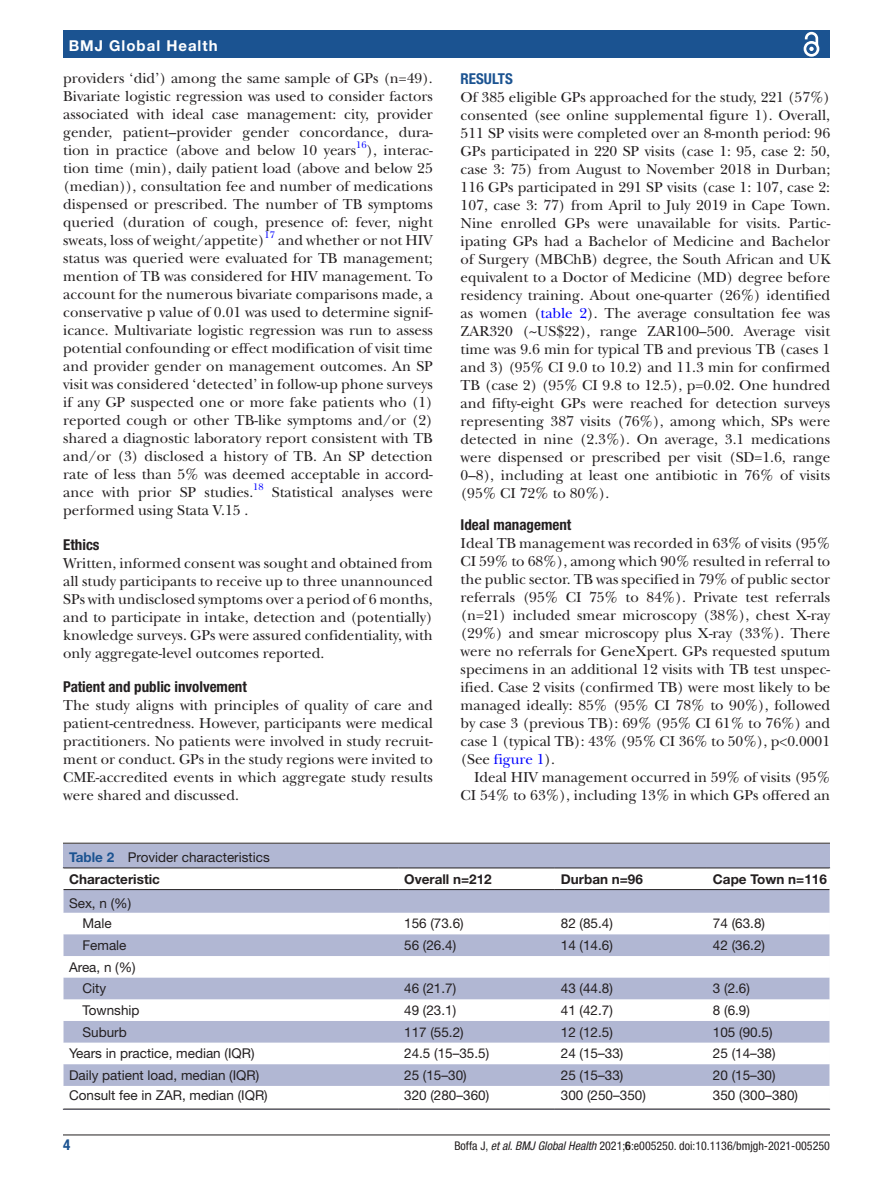
<style>
.page{position:relative;width:893px;height:1191px;background:#fff}
.page>*{position:absolute;margin:0;border:0;box-sizing:border-box;transform-origin:0 0}
.t1{font:15px/18px "New Baskerville";color:#231f20;text-align:justify}
.t2{font:700 condensed 15px "Helvetica Neue LT Std";color:#231f20}
.t3{font:700 15px "Helvetica Neue LT Std";letter-spacing:.065em;color:#fff}
.t4{font:700 condensed 15px "Helvetica Neue LT Std";color:#1b5391}
.t5{font:13.5px/22px "Helvetica Neue LT Std";color:#231f20}
.t6{font:700 13.5px "Helvetica Neue LT Std";color:#231f20}
.t7{font:condensed 12px "Helvetica Neue LT Std";color:#231f20}
.t8{font:9.9px "New Baskerville";color:#00f}
.s1{color:#00f}
.s2{font-weight:700;color:#1b5391}
.s3{font-weight:700}
.s4{font-style:italic}
</style>
<div class="page">
<hr style="left:63px;top:1134px;width:767px;height:1px;background:#231f20">
<div style="left:63px;top:31px;width:767px;height:27px;background:#1b5391"></div>
<svg style="left:803px;top:31px;width:17px;height:26px"></svg>
<div style="left:63px;top:843px;width:767px;height:266px;background:#b1b7d3"></div>
<hr style="left:63px;top:842px;width:767px;height:1px;background:#231f20">
<svg style="left:64px;top:868px;width:766px;height:240px;fill:#fff"></svg>
<hr style="left:63px;top:867px;width:335px;height:1px;background:#231f20">
<hr style="left:63px;top:889px;width:335px;height:1px;background:#231f20">
<hr style="left:398px;top:867px;width:157px;height:1px;background:#231f20">
<hr style="left:398px;top:889px;width:157px;height:1px;background:#231f20">
<hr style="left:555px;top:867px;width:152px;height:1px;background:#231f20">
<hr style="left:555px;top:889px;width:152px;height:1px;background:#231f20">
<hr style="left:707px;top:867px;width:123px;height:1px;background:#231f20">
<hr style="left:707px;top:889px;width:123px;height:1px;background:#231f20">
<hr style="left:63px;top:1108px;width:335px;height:1px;background:#231f20">
<hr style="left:398px;top:1108px;width:157px;height:1px;background:#231f20">
<hr style="left:555px;top:1108px;width:152px;height:1px;background:#231f20">
<hr style="left:707px;top:1108px;width:123px;height:1px;background:#231f20">
<svg style="left:63px;top:868px;width:1px;height:240px"></svg>
<p class="t3" style="left:69px;top:36px;width:150px">BMJ Global Health</p>
<p class="t1" style="left:63px;top:69px;width:371px">providers ‘did’) among the same sample of GPs (n=49).<br>Bivariate logistic regression was used to consider factors associated with ideal case management: city, provider gender, patient–provider gender concordance, dura&shy;tion in practice (above and below 10 years</p>
<p class="t8" style="left:356px;top:139px;width:12px">16</p>
<p class="t1" style="left:63px;top:141px;width:371px;text-indent:303px">), interac&shy;tion time (min), daily patient load (above and below 25 (median)), consultation fee and number of medications dispensed or prescribed. The number of TB symptoms queried (duration of cough, presence of: fever, night sweats, loss of weight/appetite)</p>
<p class="t8" style="left:265px;top:229px;width:12px">17</p>
<p class="t1" style="left:63px;top:231px;width:371px;text-indent:215px">and whether or not HIV status was queried were evaluated for TB management; mention of TB was considered for HIV management. To account for the numerous bivariate comparisons made, a conservative p value of 0.01 was used to determine signif&shy;icance. Multivariate logistic regression was run to assess potential confounding or effect modification of visit time and provider gender on management outcomes. An SP visit was considered ‘detected’ in follow-up phone surveys if any GP suspected one or more fake patients who (1) reported cough or other TB-like symptoms and/or (2) shared a diagnostic laboratory report consistent with TB and/or (3) disclosed a history of TB. An SP detection rate of less than 5% was deemed acceptable in accord&shy;ance with prior SP studies.<sup>18</sup></p>
<p class="t1" style="left:272px;top:483px;width:162px">Statistical analyses were</p>
<p class="t1" style="left:63px;top:501px;width:187px">performed using Stata V.15 .</p>
<p class="t2" style="left:63px;top:535px;width:38px">Ethics</p>
<p class="t1" style="left:63px;top:554px;width:371px">Written, informed consent was sought and obtained from all study participants to receive up to three unannounced SPs with undisclosed symptoms over a period of 6 months, and to participate in intake, detection and (potentially) knowledge surveys. GPs were assured confidentiality, with only aggregate-level outcomes reported.</p>
<p class="t2" style="left:63px;top:678px;width:185px">Patient and public involvement</p>
<p class="t1" style="left:63px;top:696px;width:371px">The study aligns with principles of quality of care and patient-centredness. However, participants were medical practitioners. No patients were involved in study recruit&shy;ment or conduct. GPs in the study regions were invited to CME-accredited events in which aggregate study results were shared and discussed.</p>
<p class="t4" style="left:461px;top:69px;width:54px">RESULTS</p>
<p class="t1" style="left:461px;top:88px;width:371px">Of 385 eligible GPs approached for the study, 221 (57%) consented (see online supplemental figure 1). Overall, 511 SP visits were completed over an 8-month period: 96<br>GPs participated in 220 SP visits (case 1: 95, case 2: 50, case 3: 75) from August to November 2018 in Durban; 116 GPs participated in 291 SP visits (case 1: 107, case 2:<br>107, case 3: 77) from April to July 2019 in Cape Town.<br>Nine enrolled GPs were unavailable for visits. Partic&shy;ipating GPs had a Bachelor of Medicine and Bachelor of Surgery (MBChB) degree, the South African and UK equivalent to a Doctor of Medicine (MD) degree before residency training. About one-quarter (26%) identified as women (<span class="s1">table 2</span>). The average consultation fee was ZAR320 (~US$22), range ZAR100–500. Average visit time was 9.6 min for typical TB and previous TB (cases 1 and 3) (95% CI 9.0 to 10.2) and 11.3 min for confirmed TB (case 2) (95% CI 9.8 to 12.5), p=0.02. One hundred and fifty-eight GPs were reached for detection surveys representing 387 visits (76%), among which, SPs were detected in nine (2.3%). On average, 3.1 medications were dispensed or prescribed per visit (SD=1.6, range 0–8), including at least one antibiotic in 76% of visits (95% CI 72% to 80%).</p>
<p class="t2" style="left:461px;top:516px;width:112px">Ideal management</p>
<p class="t1" style="left:461px;top:534px;width:371px">Ideal TB management was recorded in 63% of visits (95% CI 59% to 68%), among which 90% resulted in referral to the public sector. TB was specified in 79% of public sector referrals (95% CI 75% to 84%). Private test referrals (n=21) included smear microscopy (38%), chest X-ray (29%) and smear microscopy plus X-ray (33%). There were no referrals for GeneXpert. GPs requested sputum specimens in an additional 12 visits with TB test unspec&shy;ified. Case 2 visits (confirmed TB) were most likely to be managed ideally: 85% (95% CI 78% to 90%), followed by case 3 (previous TB): 69% (95% CI 61% to 76%) and case 1 (typical TB): 43% (95% CI 36% to 50%), p&lt;0.0001 (See <span class="s1">figure 1</span>).</p>
<p class="t1" style="left:461px;top:768px;width:371px;text-align:right">Ideal HIV management occurred in 59% of visits (95%<br>CI 54% to 63%), including 13% in which GPs offered an</p>
<p class="t5" style="left:69px;top:845px;width:202px"><span class="s2">Table 2</span> Provider characteristics<br><span class="s3">Characteristic</span></p>
<p class="t5" style="left:69px;top:893px;width:64px;line-height:20.1px;text-align:center">Sex, n (%)<br>Male</p>
<p class="t6" style="left:404px;top:870px;width:89px">Overall n=212</p>
<p class="t6" style="left:561px;top:870px;width:84px">Durban n=96</p>
<p class="t6" style="left:713px;top:870px;width:115px">Cape Town n=116</p>
<p class="t5" style="left:404px;top:912px;width:61px">156 (73.6)</p>
<p class="t5" style="left:561px;top:912px;width:54px">82 (85.4)</p>
<p class="t5" style="left:713px;top:912px;width:54px">74 (63.8)</p>
<p class="t5" style="left:83px;top:934px;width:46px">Female</p>
<p class="t5" style="left:404px;top:934px;width:54px">56 (26.4)</p>
<p class="t5" style="left:561px;top:934px;width:54px">14 (14.6)</p>
<p class="t5" style="left:713px;top:934px;width:54px">42 (36.2)</p>
<p class="t5" style="left:83px;top:956px;width:55px;line-height:21.6px;text-indent:-14px">Area, n (%)<br>City</p>
<p class="t5" style="left:404px;top:977px;width:54px">46 (21.7)</p>
<p class="t5" style="left:561px;top:977px;width:54px">43 (44.8)</p>
<p class="t5" style="left:713px;top:977px;width:39px">3 (2.6)</p>
<p class="t5" style="left:83px;top:999px;width:58px">Township</p>
<p class="t5" style="left:404px;top:999px;width:54px">49 (23.1)</p>
<p class="t5" style="left:561px;top:999px;width:54px">41 (42.7)</p>
<p class="t5" style="left:713px;top:999px;width:39px">8 (6.9)</p>
<p class="t5" style="left:83px;top:1020px;width:46px">Suburb</p>
<p class="t5" style="left:404px;top:1020px;width:61px">117 (55.2)</p>
<p class="t5" style="left:561px;top:1020px;width:54px">12 (12.5)</p>
<p class="t5" style="left:713px;top:1020px;width:61px">105 (90.5)</p>
<p class="t5" style="left:69px;top:1042px;width:187px">Years in practice, median (IQR)</p>
<p class="t5" style="left:404px;top:1042px;width:87px">24.5 (15–35.5)</p>
<p class="t5" style="left:561px;top:1042px;width:64px">24 (15–33)</p>
<p class="t5" style="left:713px;top:1042px;width:64px">25 (14–38)</p>
<p class="t5" style="left:69px;top:1064px;width:192px">Daily patient load, median (IQR)</p>
<p class="t5" style="left:404px;top:1064px;width:64px">25 (15–30)</p>
<p class="t5" style="left:561px;top:1064px;width:64px">25 (15–33)</p>
<p class="t5" style="left:713px;top:1064px;width:64px">20 (15–30)</p>
<p class="t5" style="left:69px;top:1084px;width:200px">Consult fee in ZAR, median (IQR)</p>
<p class="t5" style="left:404px;top:1084px;width:87px">320 (280–360)</p>
<p class="t5" style="left:561px;top:1084px;width:87px">300 (250–350)</p>
<p class="t5" style="left:713px;top:1084px;width:87px">350 (300–380)</p>
<p class="t4" style="left:63px;top:1135px;width:9px">4</p>
<p class="t7" style="left:454px;top:1138px;width:377px">Boffa J, <span class="s4">et al</span>. <span class="s4">BMJ Global Health</span> 2021;<span class="s3">6</span>:e005250. doi:10.1136/bmjgh-2021-005250</p>
</div>
